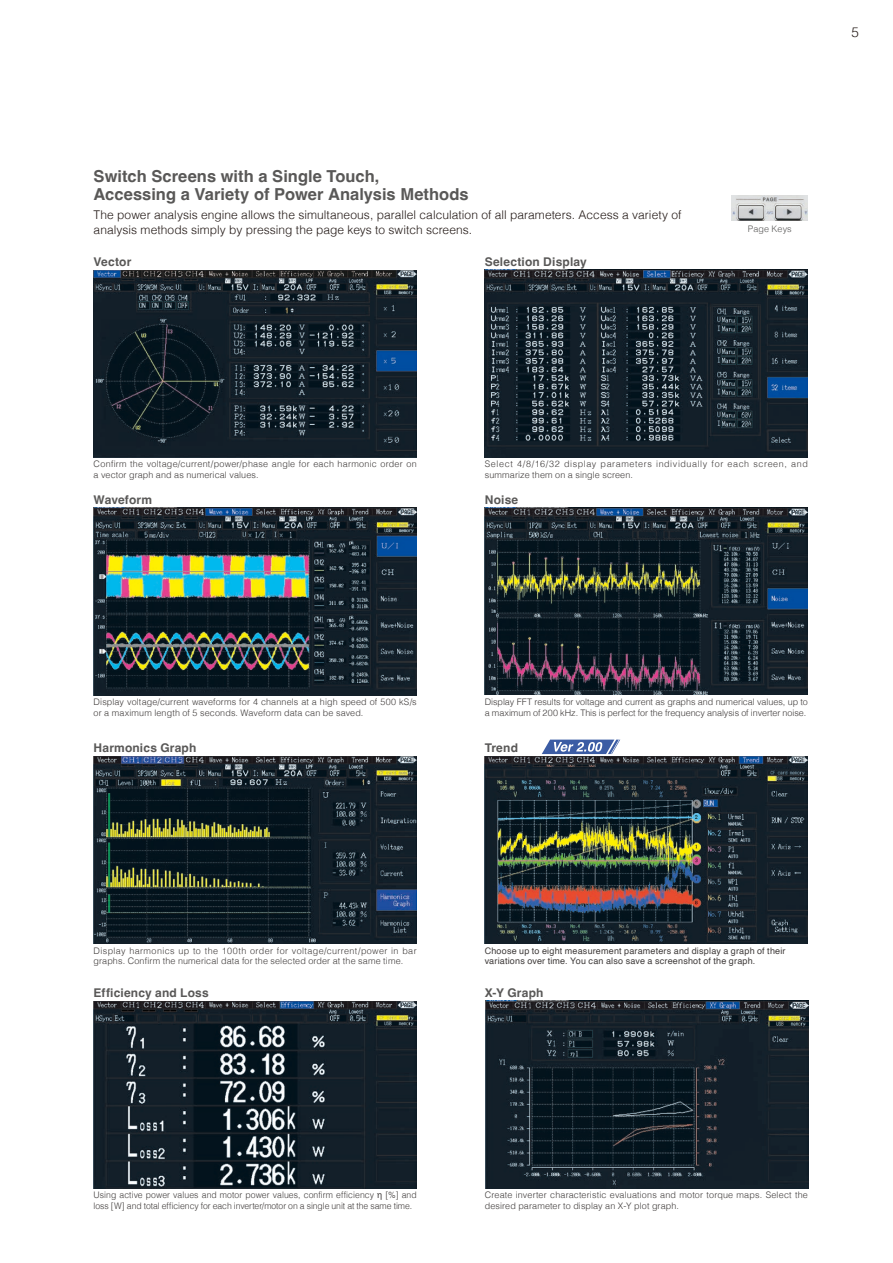
<style>
.page{position:relative;width:893px;height:1263px;background:#fff}
.page>*{position:absolute;margin:0;border:0;box-sizing:border-box;transform-origin:0 0}
.t1{font:700 16.5px/18px "Helvetica";color:#595857}
.t2{font:300 13.5px "Helvetica";color:#231916}
.t3{font:300 12px/15px "Helvetica";letter-spacing:.005em;color:#231916}
.t4{font:700 12px "Helvetica";letter-spacing:.015em;color:#595857}
.t5{font:300 9px/10.5px "Helvetica";letter-spacing:.015em;color:#3f3b3a}
.t6{font:300 9px/10.5px "Helvetica";letter-spacing:.015em;color:#3f3b3a;scale:.96 1}
.t7{font:300 9px/10.5px "Helvetica";letter-spacing:-.005em;color:#3f3b3a}
.t8{font:9px/10.5px "Helvetica";letter-spacing:.02em;color:#3f3b3a}
.t9{font:300 9px/10.5px "Helvetica";letter-spacing:.06em;color:#3f3b3a}
.t10{font:300 9px "Helvetica";letter-spacing:.01em;color:#595857}
.s1{font-weight:400}
</style>
<div class="page">
<img style="left:732px;top:195px;width:76px;height:25px">
<img style="left:94px;top:270px;width:323px;height:188px">
<img style="left:94px;top:508px;width:323px;height:187px">
<img style="left:94px;top:756px;width:323px;height:187px">
<img style="left:94px;top:1001px;width:323px;height:188px">
<img style="left:485px;top:270px;width:323px;height:187px">
<img style="left:485px;top:508px;width:323px;height:187px">
<img style="left:485px;top:756px;width:323px;height:188px">
<svg style="left:542px;top:740px;width:78px;height:14px"></svg>
<img style="left:485px;top:1001px;width:324px;height:188px">
<h1 class="t1" style="left:94px;top:169px;width:377px">Switch Screens with a Single Touch,<br>Accessing a Variety of Power Analysis Methods</h1>
<h3 class="t3" style="left:94px;top:206px;width:589px">The power analysis engine allows the simultaneous, parallel calculation of all parameters. Access a variety of analysis methods simply by pressing the page keys to switch screens.</h3>
<h3 class="t4" style="left:94px;top:254px;width:39px">Vector</h3>
<h3 class="t4" style="left:485px;top:254px;width:104px">Selection Display</h3>
<h2 class="t2" style="left:851px;top:21px;width:9px">5</h2>
<p class="t10" style="left:748px;top:221px;width:45px">Page Keys</p>
<p class="t5" style="left:94px;top:458px;width:325px">Confirm the voltage/current/power/phase angle for each harmonic order on a vector graph and as numerical values.</p>
<h3 class="t4" style="left:94px;top:492px;width:60px">Waveform</h3>
<p class="t9" style="left:485px;top:458px;width:325px">Select 4/8/16/32 display parameters individually for each screen, and summarize them on a single screen.</p>
<h3 class="t4" style="left:485px;top:492px;width:35px">Noise</h3>
<p class="t5" style="left:94px;top:696px;width:325px">Display voltage/current waveforms for 4 channels at a high speed of 500 kS/s or a maximum length of 5 seconds. Waveform data can be saved.</p>
<h3 class="t4" style="left:94px;top:741px;width:104px">Harmonics Graph</h3>
<p class="t7" style="left:485px;top:696px;width:325px">Display FFT results for voltage and current as graphs and numerical values, up to a maximum of 200 kHz. This is perfect for the frequency analysis of inverter noise.</p>
<h3 class="t4" style="left:485px;top:741px;width:35px">Trend</h3>
<p class="t5" style="left:94px;top:945px;width:325px">Display harmonics up to the 100th order for voltage/current/power in bar graphs. Confirm the numerical data for the selected order at the same time.</p>
<h3 class="t4" style="left:94px;top:985px;width:117px">Efficiency and Loss</h3>
<p class="t8" style="left:485px;top:946px;width:302px">Choose up to eight measurement parameters and display a graph of their variations over time. You can also save a screenshot of the graph.</p>
<h3 class="t4" style="left:485px;top:985px;width:60px">X-Y Graph</h3>
<p class="t6" style="left:94px;top:1189px;width:338px">Using active power values and motor power values, confirm efficiency <span class="s1">η</span> [%] and loss [W] and total efficiency for each inverter/motor on a single unit at the same time.</p>
<p class="t5" style="left:485px;top:1189px;width:325px">Create inverter characteristic evaluations and motor torque maps. Select the desired parameter to display an X-Y plot graph.</p>
</div>
